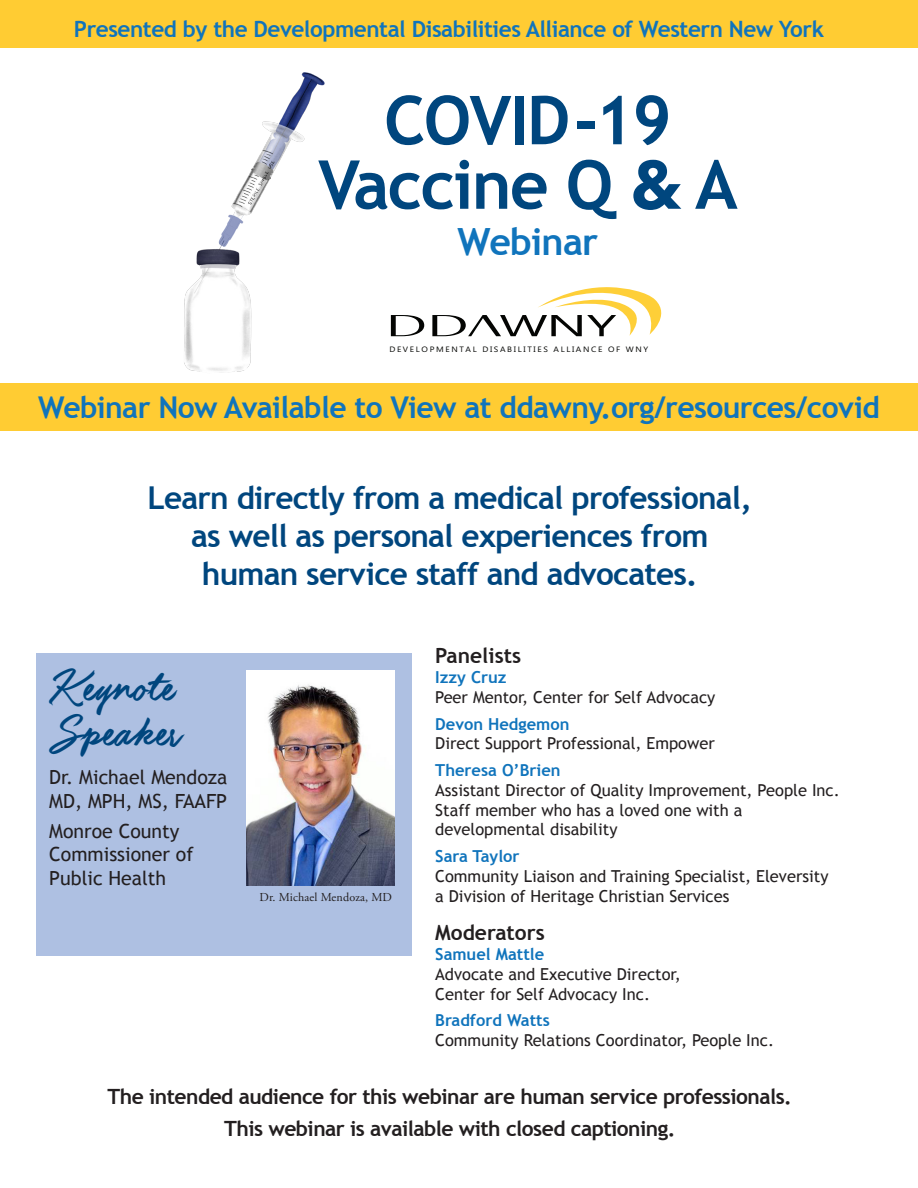
<style>
.page{position:relative;width:918px;height:1188px;background:#fff}
.page>*{position:absolute;margin:0;border:0;box-sizing:border-box;transform-origin:0 0}
.t1{font:700 67.5px "Trebuchet MS";letter-spacing:-.025em;color:#00467e}
.t2{font:49.5px/45px "Guld Script PERSONALUSEONLY";color:#00467e}
.t3{font:700 37.5px "Trebuchet MS";letter-spacing:-.02em;color:#1074bc}
.t4{font:700 31.5px/37.8px "Trebuchet MS";letter-spacing:-.025em;color:#00467e;text-align:center}
.t5{font:700 30px "Trebuchet MS";letter-spacing:-.02em;color:#1074bc}
.t6{font:700 22.5px "Trebuchet MS";letter-spacing:-.02em;color:#1074bc}
.t7{font:700 21px "Trebuchet MS";letter-spacing:-.025em;color:#231f20}
.t8{font:700 21px "Trebuchet MS";color:#231f20}
.t9{font:19.5px/23.4px "Trebuchet MS";color:#231f20}
.t10{font:16.5px/19.8px "Trebuchet MS";color:#231f20}
.t11{font:700 16.5px "Trebuchet MS";color:#1074bc}
.t12{font:12.15px "Adobe Garamond Pro";letter-spacing:.01em;color:#231f20}
.t13{font:7.8px "Ebrima";letter-spacing:.19em;color:#040503;scale:1.1 1}
.s1{font-family:"Avenir";font-weight:900}
.s2{font-weight:700;color:#1074bc}
</style>
<div class="page">
<img style="left:184px;top:72px;width:141px;height:301px">
<div style="left:36px;top:653px;width:375px;height:302px;background:#aec0e2"></div>
<img style="left:246px;top:670px;width:149px;height:215px">
<div style="left:0;top:0;width:918px;height:47px;background:#fc3"></div>
<div style="left:0;top:383px;width:918px;height:47px;background:#fc3"></div>
<svg style="left:432px;top:287px;width:229px;height:49px"></svg>
<svg style="left:391px;top:315px;width:33px;height:21px"></svg>
<p class="t6" style="left:74px;top:14px;width:752px">Presented by the Developmental Disabilities Alliance of Western New York</p>
<p class="t1" style="left:384px;top:78px;width:289px">COVID-19</p>
<p class="t1" style="left:318px;top:143px;width:421px">Vaccine Q <span class="s1">&amp;</span> A</p>
<p class="t3" style="left:458px;top:219px;width:142px">Webinar</p>
<p class="t13" style="left:389px;top:344px;width:237px">DEVELOPMENTAL DISABILITIES ALLIANCE OF WNY</p>
<p class="t5" style="left:38px;top:388px;width:844px">Webinar Now Available to View at ddawny.org/resources/covid</p>
<p class="t4" style="left:148px;top:479px;width:606px">Learn directly from a medical professional, as well as personal experiences from human service staff and advocates.</p>
<p class="t2" style="left:49px;top:668px;width:133px">Keynote<br>Speaker</p>
<p class="t9" style="left:49px;top:766px;width:180px">Dr. Michael Mendoza<br>MD, MPH, MS, FAAFP</p>
<p class="t9" style="left:49px;top:820px;width:146px">Monroe County<br>Commissioner of<br>Public Health</p>
<p class="t12" style="left:260px;top:890px;width:134px">Dr. Michael Mendoza, MD</p>
<p class="t8" style="left:435px;top:643px;width:87px">Panelists</p>
<p class="t11" style="left:435px;top:667px;width:73px">Izzy Cruz</p>
<p class="t10" style="left:435px;top:688px;width:282px">Peer Mentor, Center for Self Advocacy</p>
<p class="t11" style="left:435px;top:713px;width:136px">Devon Hedgemon</p>
<p class="t10" style="left:435px;top:734px;width:281px">Direct Support Professional, Empower</p>
<p class="t11" style="left:435px;top:760px;width:127px">Theresa O’Brien</p>
<p class="t10" style="left:435px;top:780px;width:406px">Assistant Director of Quality Improvement, People Inc.<br>Staff member who has a loved one with a developmental disability</p>
<p class="t11" style="left:435px;top:846px;width:86px">Sara Taylor</p>
<p class="t10" style="left:435px;top:866px;width:395px">Community Liaison and Training Specialist, Eleversity a Division of Heritage Christian Services</p>
<p class="t8" style="left:435px;top:920px;width:111px">Moderators</p>
<p class="t10" style="left:435px;top:945px;width:247px"><span class="s2">Samuel Mattle<br></span>Advocate and Executive Director,<br>Center for Self Advocacy Inc.</p>
<p class="t10" style="left:435px;top:1011px;width:340px"><span class="s2">Bradford Watts<br></span>Community Relations Coordinator, People Inc.</p>
<p class="t7" style="left:108px;top:1084px;width:686px">The intended audience for this webinar are human service professionals.</p>
<p class="t7" style="left:224px;top:1115px;width:453px">This webinar is available with closed captioning.</p>
</div>
